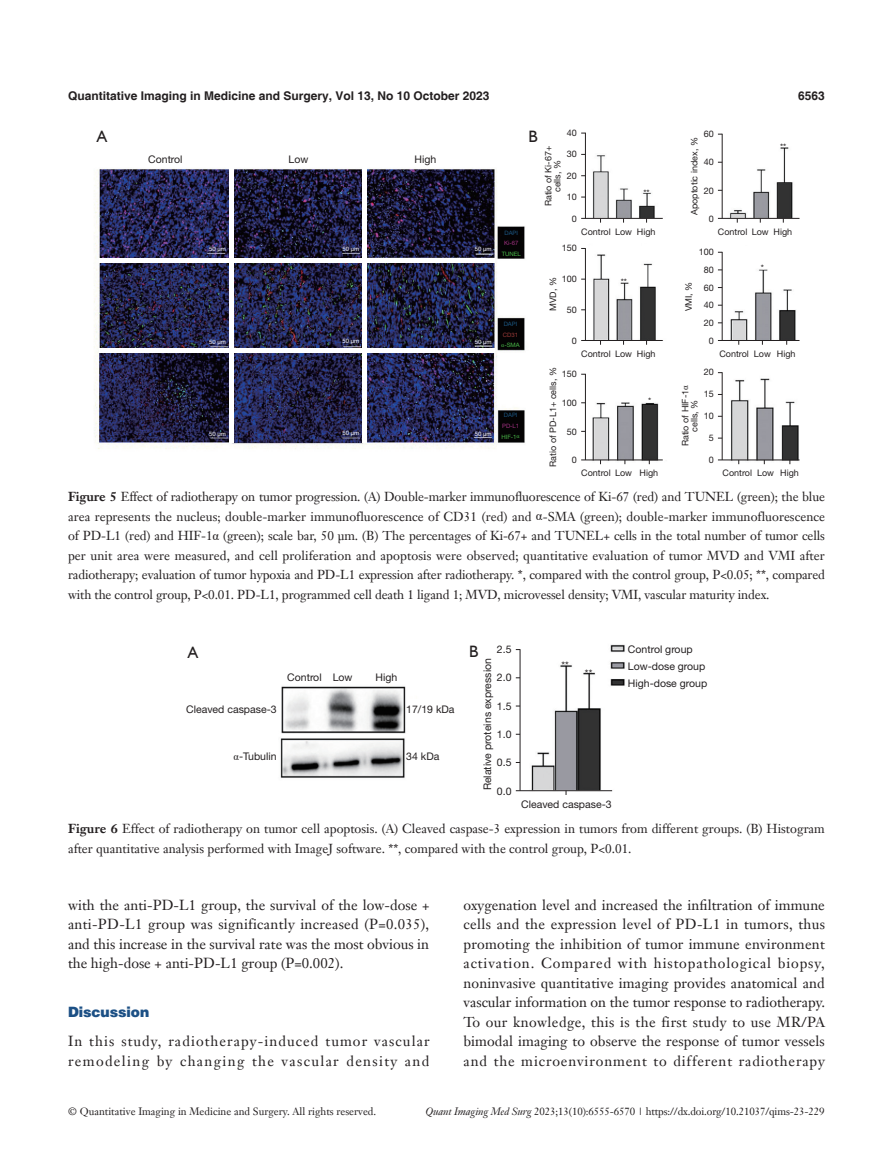
<style>
.page{position:relative;width:893px;height:1170px;background:#fff}
.page>*{position:absolute;margin:0;border:0;box-sizing:border-box;transform-origin:0 0}
.t1{font:16.5px "Humanist 521 BT";color:#231f20}
.t2{font:14.25px/19.5px "Janson Text LT";letter-spacing:.06em;color:#231f20;text-align:justify}
.t3{font:900 14.25px "Helvetica";color:#1c5085}
.t4{font:12.75px/19.5px "Janson Text LT";color:#231f20;text-align:justify}
.t5{font:700 12px "Helvetica";color:#231f20}
.t6{font:10.5px/17.1px "Helvetica Neue LT Pro";color:#231f20}
.t7{font:10.5px "Janson Text LT";color:#231f20}
.t8{font:9px/17.7px "Helvetica Neue LT Pro";color:#231f20;text-align:center}
.t9{font:6px "Helvetica Neue LT Pro";color:#fff}
.t10{font:6px/10.6px "Helvetica Neue LT Pro";color:#a03281}
.t11{font:6px "Helvetica Neue LT Pro";color:#1c5783}
.t12{font:6px/10.6px "Helvetica Neue LT Pro";color:#9b3b39}
.t13{font:6px "Helvetica Neue LT Pro";color:#49b748}
.s1{font-family:"Times New Roman";color:#49b748}
.s2{color:#49b748}
.s3{font-family:"Times New Roman"}
.s4{font-weight:700}
.s5{font-style:italic}
</style>
<div class="page">
<img style="left:94px;top:132px;width:705px;height:333px">
<hr style="left:229px;top:167px;width:4px;height:276px;background:#fff">
<hr style="left:362px;top:167px;width:4px;height:276px;background:#fff">
<hr style="left:99px;top:258px;width:396px;height:4px;background:#fff">
<div style="left:99px;top:348px;width:396px;height:5px;background:#fff"></div>
<hr style="left:585px;top:133px;width:1px;height:85px;background:#231f20">
<hr style="left:581px;top:218px;width:82px;height:1px;background:#231f20">
<hr style="left:722px;top:134px;width:1px;height:84px;background:#231f20">
<hr style="left:718px;top:218px;width:81px;height:1px;background:#231f20">
<hr style="left:585px;top:248px;width:1px;height:92px;background:#231f20">
<hr style="left:581px;top:340px;width:82px;height:1px;background:#231f20">
<hr style="left:722px;top:252px;width:1px;height:88px;background:#231f20">
<hr style="left:718px;top:340px;width:81px;height:1px;background:#231f20">
<hr style="left:585px;top:374px;width:1px;height:86px;background:#231f20">
<hr style="left:581px;top:459px;width:82px;height:1px;background:#231f20">
<hr style="left:722px;top:372px;width:1px;height:88px;background:#231f20">
<hr style="left:718px;top:459px;width:81px;height:1px;background:#231f20">
<div style="left:93px;top:128px;width:17px;height:17px;background:#fff"></div>
<div style="left:525px;top:128px;width:17px;height:17px;background:#fff"></div>
<img style="left:280px;top:644px;width:345px;height:151px">
<hr style="left:520px;top:649px;width:1px;height:141px;background:#231f20">
<hr style="left:516px;top:790px;width:96px;height:1px;background:#231f20">
<div style="left:465px;top:643px;width:17px;height:17px;background:#fff"></div>
<p class="t5" style="left:68px;top:88px;width:423px">Quantitative Imaging in Medicine and Surgery, Vol 13, No 10 October 2023</p>
<p class="t5" style="left:798px;top:88px;width:28px">6563</p>
<p class="t8" style="left:567px;top:123px;width:12px">40</p>
<p class="t8" style="left:567px;top:145px;width:12px">30</p>
<p class="t8" style="left:567px;top:166px;width:12px">20</p>
<p class="t8" style="left:567px;top:188px;width:12px">10</p>
<p class="t8" style="left:572px;top:209px;width:7px">0</p>
<p class="t1" style="left:97px;top:126px;width:12px">A</p>
<p class="t1" style="left:528px;top:126px;width:11px">B</p>
<p class="t8" style="left:544px;top:206px;width:62px;line-height:9px;rotate:-90deg">Ratio of Ki-67+ cells, %</p>
<p class="t6" style="left:148px;top:150px;width:36px">Control</p>
<p class="t6" style="left:289px;top:150px;width:21px">Low</p>
<p class="t6" style="left:415px;top:150px;width:23px">High</p>
<p class="t8" style="left:643px;top:183px;width:8px">**</p>
<p class="t9" style="left:209px;top:245px;width:18px">50 μm</p>
<p class="t9" style="left:209px;top:338px;width:18px">50 μm</p>
<p class="t9" style="left:343px;top:245px;width:18px">50 μm</p>
<p class="t9" style="left:343px;top:337px;width:18px">50 μm</p>
<p class="t9" style="left:475px;top:245px;width:18px">50 μm</p>
<p class="t11" style="left:504px;top:229px;width:15px">DAPI</p>
<p class="t10" style="left:504px;top:237px;width:16px">Ki-67</p>
<p class="t13" style="left:502px;top:250px;width:21px">TUNEL</p>
<p class="t9" style="left:475px;top:338px;width:18px">50 μm</p>
<p class="t11" style="left:504px;top:320px;width:15px">DAPI</p>
<p class="t12" style="left:501px;top:329px;width:20px">CD31 <span class="s1">α</span><span class="s2">-SMA</span></p>
<p class="t8" style="left:581px;top:222px;width:76px">Control Low High</p>
<p class="t8" style="left:562px;top:239px;width:17px">150</p>
<p class="t8" style="left:562px;top:270px;width:17px">100</p>
<p class="t8" style="left:567px;top:301px;width:12px">50</p>
<p class="t8" style="left:572px;top:331px;width:7px">0</p>
<p class="t8" style="left:544px;top:311px;width:35px;rotate:-90deg">MVD, %</p>
<p class="t8" style="left:621px;top:272px;width:8px">**</p>
<p class="t8" style="left:581px;top:344px;width:76px">Control Low High</p>
<p class="t9" style="left:209px;top:429px;width:18px">50 μm</p>
<p class="t9" style="left:343px;top:429px;width:18px">50 μm</p>
<p class="t9" style="left:475px;top:430px;width:18px">50 μm</p>
<p class="t11" style="left:504px;top:411px;width:15px">DAPI</p>
<p class="t10" style="left:502px;top:420px;width:20px">PD-L1<br><span class="s2">HIF-1</span><span class="s1">α</span></p>
<p class="t8" style="left:544px;top:467px;width:101px;rotate:-90deg">Ratio of PD-L1+ cells, %</p>
<p class="t8" style="left:562px;top:365px;width:17px">150</p>
<p class="t8" style="left:562px;top:393px;width:17px">100</p>
<p class="t8" style="left:567px;top:422px;width:12px">50</p>
<p class="t8" style="left:572px;top:451px;width:7px">0</p>
<p class="t8" style="left:648px;top:392px;width:5px">*</p>
<p class="t8" style="left:581px;top:464px;width:79px">Control Low High</p>
<p class="t8" style="left:704px;top:125px;width:12px">60</p>
<p class="t8" style="left:704px;top:153px;width:12px">40</p>
<p class="t8" style="left:704px;top:181px;width:12px">20</p>
<p class="t8" style="left:709px;top:209px;width:7px">0</p>
<p class="t8" style="left:685px;top:215px;width:79px;rotate:-90deg">Apoptotic index, %</p>
<p class="t8" style="left:780px;top:138px;width:8px">**</p>
<p class="t8" style="left:718px;top:222px;width:76px">Control Low High</p>
<p class="t8" style="left:699px;top:243px;width:17px;text-align:right">100<br>80<br>60<br>40<br>20<br>0</p>
<p class="t8" style="left:680px;top:311px;width:31px;rotate:-90deg">VMI, %</p>
<p class="t8" style="left:761px;top:258px;width:5px">*</p>
<p class="t8" style="left:719px;top:344px;width:78px">Control Low High</p>
<p class="t8" style="left:704px;top:362px;width:12px">20</p>
<p class="t8" style="left:704px;top:384px;width:12px">15</p>
<p class="t8" style="left:704px;top:407px;width:12px">10</p>
<p class="t8" style="left:709px;top:429px;width:7px">5</p>
<p class="t8" style="left:709px;top:451px;width:7px">0</p>
<p class="t8" style="left:680px;top:446px;width:63px;line-height:9px;rotate:-90deg">Ratio of HIF-1<span class="s3">α </span>cells, %</p>
<p class="t8" style="left:723px;top:464px;width:78px">Control Low High</p>
<p class="t4" style="left:68px;top:487px;width:759px"><span class="s4">Figure 5</span> Effect of radiotherapy on tumor progression. (A) Double-marker immunofluorescence of Ki-67 (red) and TUNEL (green); the blue area represents the nucleus; double-marker immunofluorescence of CD31 (red) and <span class="s3">α</span>-SMA (green); double-marker immunofluorescence of PD-L1 (red) and HIF-1<span class="s3">α</span> (green); scale bar, 50 µm. (B) The percentages of Ki-67+ and TUNEL+ cells in the total number of tumor cells per unit area were measured, and cell proliferation and apoptosis were observed; quantitative evaluation of tumor MVD and VMI after radiotherapy; evaluation of tumor hypoxia and PD-L1 expression after radiotherapy. *, compared with the control group, P&lt;0.05; **, compared with the control group, P&lt;0.01. PD-L1, programmed cell death 1 ligand 1; MVD, microvessel density; VMI, vascular maturity index.</p>
<p class="t6" style="left:497px;top:640px;width:16px">2.5</p>
<p class="t6" style="left:497px;top:668px;width:16px">2.0</p>
<p class="t6" style="left:497px;top:697px;width:16px">1.5</p>
<p class="t6" style="left:497px;top:725px;width:16px">1.0</p>
<p class="t6" style="left:497px;top:753px;width:16px">0.5</p>
<p class="t6" style="left:497px;top:782px;width:16px">0.0</p>
<p class="t1" style="left:188px;top:641px;width:12px">A</p>
<p class="t1" style="left:469px;top:641px;width:11px">B</p>
<p class="t6" style="left:478px;top:790px;width:134px;rotate:-90deg">Relative proteins expression</p>
<p class="t6" style="left:561px;top:656px;width:9px">**</p>
<p class="t6" style="left:287px;top:668px;width:67px">Control Low</p>
<p class="t6" style="left:376px;top:668px;width:23px">High</p>
<p class="t6" style="left:186px;top:700px;width:92px">Cleaved caspase-3</p>
<p class="t6" style="left:234px;top:747px;width:45px"><span class="s3">α</span>-Tubulin</p>
<p class="t6" style="left:406px;top:700px;width:50px">17/19 kDa</p>
<p class="t6" style="left:406px;top:747px;width:35px">34 kDa</p>
<p class="t6" style="left:585px;top:664px;width:9px">**</p>
<p class="t6" style="left:521px;top:795px;width:92px">Cleaved caspase-3</p>
<p class="t6" style="left:628px;top:640px;width:81px">Control group<br>Low-dose group<br>High-dose group</p>
<p class="t4" style="left:68px;top:819px;width:758px"><span class="s4">Figure 6</span> Effect of radiotherapy on tumor cell apoptosis. (A) Cleaved caspase-3 expression in tumors from different groups. (B) Histogram after quantitative analysis performed with ImageJ software. **, compared with the control group, P&lt;0.01.</p>
<p class="t2" style="left:68px;top:894px;width:363px">with the anti-PD-L1 group, the survival of the low-dose + anti-PD-L1 group was significantly increased (P=0.035), and this increase in the survival rate was the most obvious in the high-dose + anti-PD-L1 group (P=0.002).</p>
<p class="t3" style="left:68px;top:1002px;width:83px">Discussion</p>
<p class="t2" style="left:68px;top:1031px;width:363px">In this study, radiotherapy-induced tumor vascular remodeling by changing the vascular density and</p>
<p class="t2" style="left:463px;top:894px;width:363px">oxygenation level and increased the infiltration of immune cells and the expression level of PD-L1 in tumors, thus promoting the inhibition of tumor immune environment activation. Compared with histopathological biopsy, noninvasive quantitative imaging provides anatomical and vascular information on the tumor response to radiotherapy.<br>To our knowledge, this is the first study to use MR/PA bimodal imaging to observe the response of tumor vessels and the microenvironment to different radiotherapy</p>
<p class="t7" style="left:68px;top:1104px;width:310px">© Quantitative Imaging in Medicine and Surgery. All rights reserved.</p>
<p class="t7" style="left:425px;top:1104px;width:401px"><span class="s5">Quant Imaging Med Surg</span> 2023;13(10):6555-6570 | https://dx.doi.org/10.21037/qims-23-229</p>
</div>
